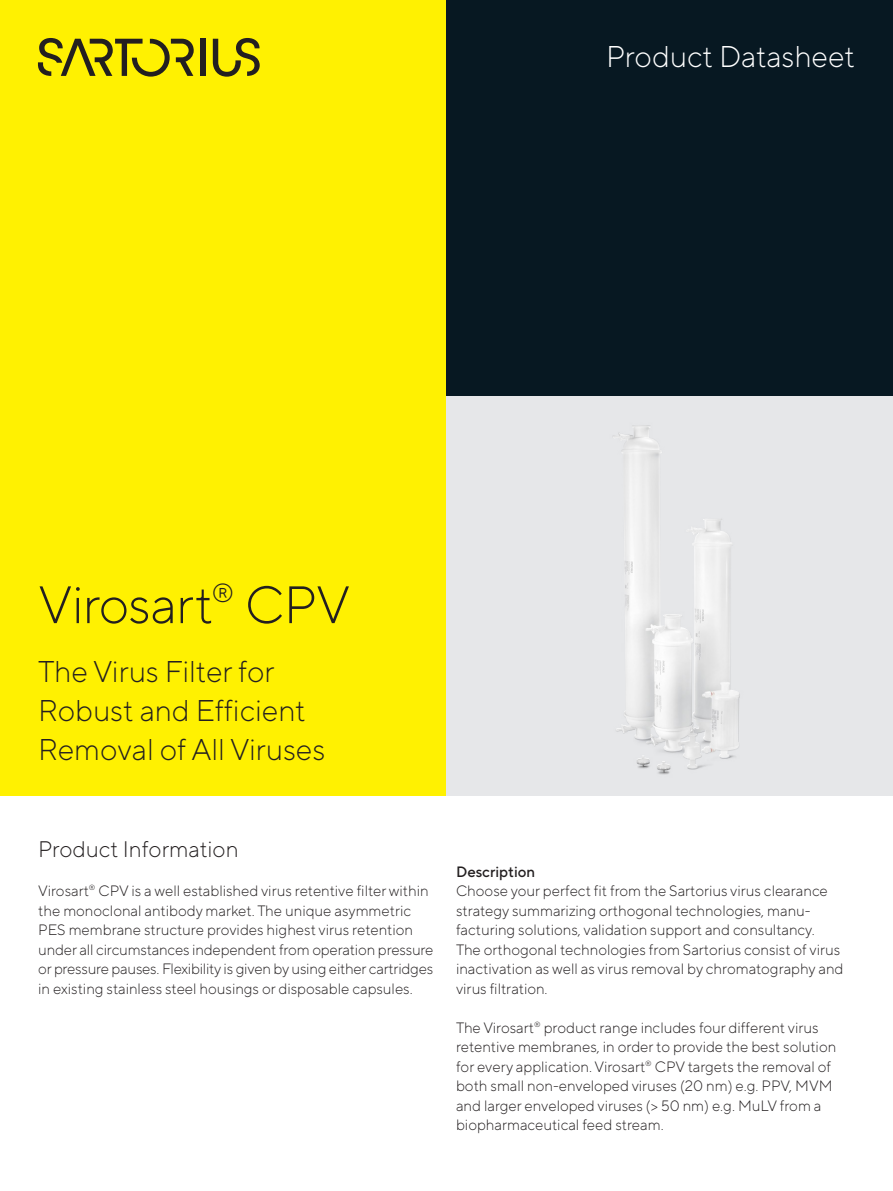
<style>
.page{position:relative;width:893px;height:1191px;background:#fff}
.page>*{position:absolute;margin:0;border:0;box-sizing:border-box;transform-origin:0 0}
.t1{font:300 52.5px "TT Norms Pro";letter-spacing:-.015em;color:#231f20}
.t2{font:300 30px/39px "TT Norms Pro";color:#231f20}
.t3{font:300 30px "TT Norms Pro";color:#fff}
.t4{font:300 22.5px "TT Norms Pro";color:#231f20}
.t5{font:300 15px/19.5px "TT Norms Pro";color:#231f20}
.t6{font:500 15px "TT Norms Pro";color:#231f20}
</style>
<div class="page">
<div style="left:0;top:0;width:446px;height:795px;background:#fff101"></div>
<div style="left:446px;top:0;width:447px;height:395px;background:#071822"></div>
<div style="left:200px;top:39px;width:5px;height:37px;background:#231f20"></div>
<svg style="left:213px;top:38px;width:47px;height:39px"></svg>
<svg style="left:38px;top:38px;width:156px;height:39px"></svg>
<div style="left:446px;top:395px;width:447px;height:400px;background:#e6e7e9"></div>
<img style="left:632px;top:425px;width:108px;height:350px">
<img style="left:613px;top:426px;width:41px;height:319px">
<h2 class="t3" style="left:606px;top:35px;width:250px">Product Datasheet</h2>
<h1 class="t1" style="left:38px;top:567px;width:313px">Virosart<sup>®</sup> CPV</h1>
<h2 class="t2" style="left:38px;top:649px;width:289px">The Virus Filter for<br>Robust and Efficient<br>Removal of All Viruses</h2>
<h3 class="t4" style="left:38px;top:833px;width:202px">Product Information</h3>
<p class="t5" style="left:38px;top:880px;width:397px">Virosart<sup>®</sup> CPV is a well established virus retentive filter within the monoclonal antibody market. The unique asymmetric PES membrane structure provides highest virus retention under all circumstances independent from operation pressure or pressure pauses. Flexibility is given by using either cartridges in existing stainless steel housings or disposable capsules.</p>
<p class="t6" style="left:456px;top:860px;width:81px">Description</p>
<p class="t5" style="left:456px;top:880px;width:389px">Choose your perfect fit from the Sartorius virus clearance strategy summarizing orthogonal technologies, manu&shy;facturing solutions, validation support and consultancy.<br>The orthogonal technologies from Sartorius consist of virus inactivation as well as virus removal by chromatography and virus filtration.</p>
<p class="t5" style="left:456px;top:1016px;width:382px">The Virosart<sup>®</sup> product range includes four different virus retentive membranes, in order to provide the best solution for every application. Virosart<sup>®</sup> CPV targets the removal of both small non-enveloped viruses (20 nm) e.g. PPV, MVM and larger enveloped viruses (&gt; 50 nm) e.g. MuLV from a biopharmaceutical feed stream.</p>
</div>
